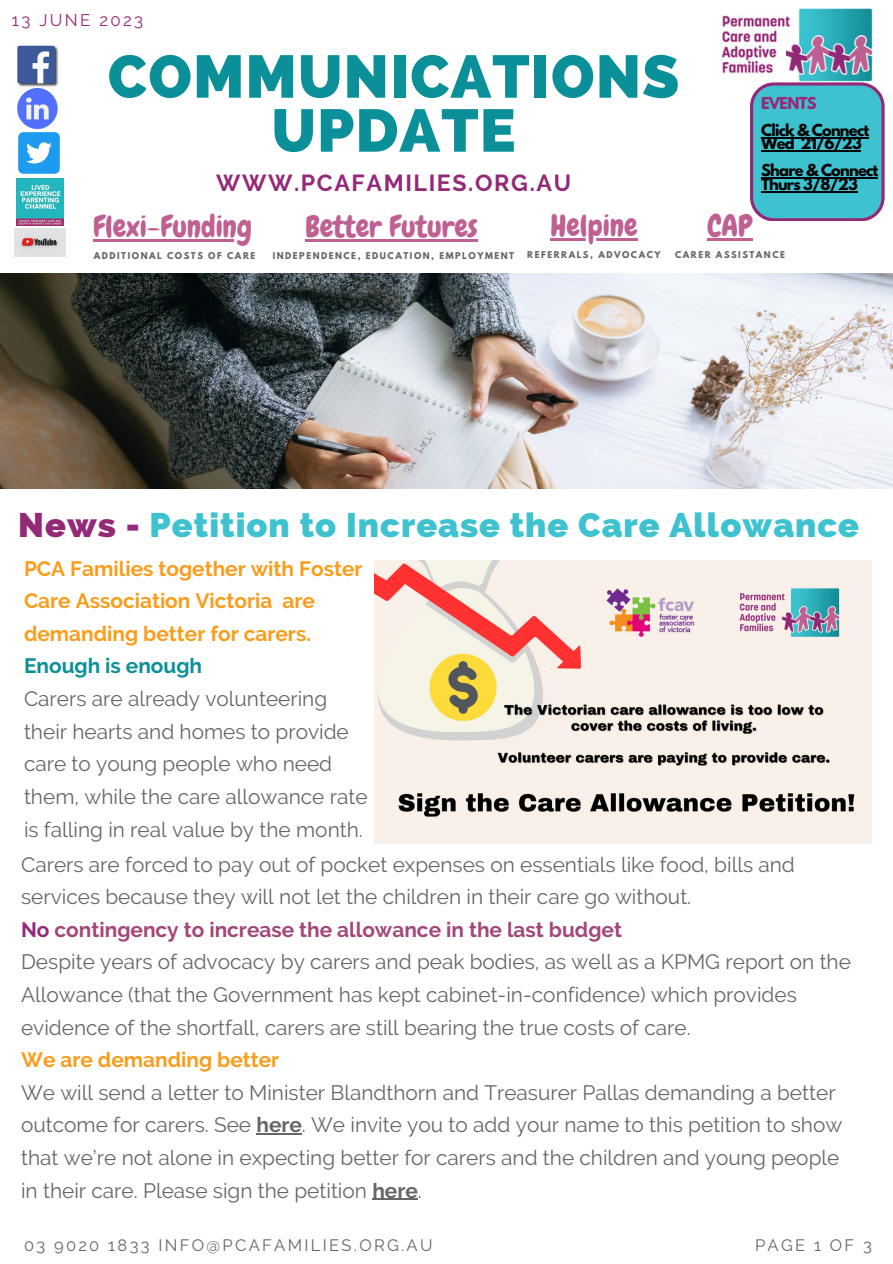
<style>
.page{position:relative;width:893px;height:1264px;background:#fff}
.page>*{position:absolute;margin:0;border:0;box-sizing:border-box;transform-origin:0 0}
.t1{font:800 60px/54px "Raleway";letter-spacing:.02em;color:#0b8f98;text-align:center}
.t2{font:800 34.2px "Raleway";letter-spacing:.03em;color:#3ec2cf}
.t3{font:30px "Chewy";color:#bf6093}
.t4{font:700 23.1px "Raleway";letter-spacing:.07em;color:#942977}
.t5{font:20.85px/32.5px "Raleway";color:#666}
.t6{font:700 20.85px/32.5px "Raleway";color:#f99d1c}
.t7{font:700 20.85px "Raleway";color:#a34679}
.t8{font:700 20.85px "Raleway";color:#0b8f98}
.t9{font:16.8px "Raleway";letter-spacing:.14em;color:#942977}
.t10{font:16.5px "Raleway";letter-spacing:.14em;color:#666}
.t11{font:700 14.55px/13.5px "League Spartan";letter-spacing:-.05em;color:#000}
.t12{font:700 14.55px "League Spartan";letter-spacing:-.05em;color:#942977}
.t13{font:700 8.4px "League Spartan";letter-spacing:.18em;color:#666}
.s1{color:#942977}
.s2{font-weight:700}
</style>
<div class="page">
<img style="left:0;top:274px;width:892px;height:215px">
<img style="left:721px;top:9px;width:151px;height:73px">
<img style="left:16px;top:178px;width:48px;height:47px">
<img style="left:17px;top:45px;width:42px;height:44px">
<img style="left:15px;top:228px;width:50px;height:29px">
<img style="left:17px;top:89px;width:41px;height:41px">
<div style="left:18px;top:132px;width:42px;height:42px;background:#1d9bf0;border-radius:5px"></div>
<svg style="left:26px;top:142px;width:26px;height:21px"></svg>
<img style="left:374px;top:560px;width:497px;height:283px">
<svg style="left:750px;top:82px;width:134px;height:139px;background:#49b2c4"></svg>
<hr style="left:800px;top:150px;width:61px;height:2px;background:#000">
<hr style="left:761px;top:177px;width:116px;height:2px;background:#000">
<hr style="left:761px;top:191px;width:96px;height:1px;background:#000">
<hr style="left:305px;top:239px;width:172px;height:3px;background:#bf6093">
<hr style="left:93px;top:239px;width:159px;height:3px;background:#bf6093">
<hr style="left:707px;top:238px;width:45px;height:3px;background:#bf6093">
<hr style="left:550px;top:238px;width:87px;height:3px;background:#bf6093">
<hr style="left:256px;top:1133px;width:46px;height:1px;background:#666">
<hr style="left:372px;top:1198px;width:46px;height:1px;background:#666">
<p class="t9" style="left:12px;top:10px;width:133px">13 JUNE 2023</p>
<p class="t1" style="left:108px;top:49px;width:573px">COMMUNICATIONS<br>UPDATE</p>
<p class="t4" style="left:216px;top:169px;width:356px">WWW.PCAFAMILIES.ORG.AU</p>
<p class="t12" style="left:761px;top:96px;width:57px">EVENTS</p>
<p class="t11" style="left:761px;top:125px;width:110px">Click &amp; Connect<br>Wed 21/6/23</p>
<p class="t11" style="left:761px;top:166px;width:119px">Share &amp; Connect<br>Thurs 3/8/23</p>
<p class="t3" style="left:93px;top:208px;width:161px">Flexi-Funding</p>
<p class="t13" style="left:94px;top:251px;width:163px">ADDITIONAL COSTS OF CARE</p>
<p class="t3" style="left:305px;top:208px;width:174px">Better Futures</p>
<p class="t13" style="left:273px;top:251px;width:243px">INDEPENDENCE, EDUCATION, EMPLOYMENT</p>
<p class="t3" style="left:550px;top:207px;width:89px">Helpine</p>
<p class="t13" style="left:527px;top:250px;width:135px">REFERRALS, ADVOCACY</p>
<p class="t3" style="left:707px;top:207px;width:47px">CAP</p>
<p class="t13" style="left:675px;top:250px;width:111px">CARER ASSISTANCE</p>
<p class="t2" style="left:18px;top:504px;width:842px"><span class="s1">News -</span> Petition to Increase the Care Allowance</p>
<p class="t6" style="left:24px;top:552px;width:340px">PCA Families together with Foster<br>Care Association Victoria are demanding better for carers.</p>
<p class="t8" style="left:24px;top:654px;width:180px">Enough is enough</p>
<p class="t5" style="left:24px;top:682px;width:345px">Carers are already volunteering their hearts and homes to provide care to young people who need them, while the care allowance rate is falling in real value by the month.</p>
<p class="t5" style="left:21px;top:848px;width:775px">Carers are forced to pay out of pocket expenses on essentials like food, bills and services because they will not let the children in their care go without.</p>
<p class="t7" style="left:21px;top:917px;width:602px"><span class="s1">No</span> contingency to increase the allowance in the last budget</p>
<p class="t5" style="left:21px;top:945px;width:831px">Despite years of advocacy by carers and peak bodies, as well as a KPMG report on the<br>Allowance (that the Government has kept cabinet-in-confidence) which provides evidence of the shortfall, carers are still bearing the true costs of care.</p>
<p class="t6" style="left:21px;top:1043px;width:260px">We are demanding better</p>
<p class="t5" style="left:21px;top:1076px;width:822px">We will send a letter to Minister Blandthorn and Treasurer Pallas demanding a better outcome for carers. See <span class="s2">here</span>. We invite you to add your name to this petition to show that we’re not alone in expecting better for carers and the children and young people in their care. Please sign the petition <span class="s2">here</span>.</p>
<p class="t10" style="left:24px;top:1235px;width:410px">03 9020 1833 INFO@PCAFAMILIES.ORG.AU</p>
<p class="t10" style="left:755px;top:1235px;width:118px">PAGE 1 OF 3</p>
</div>
